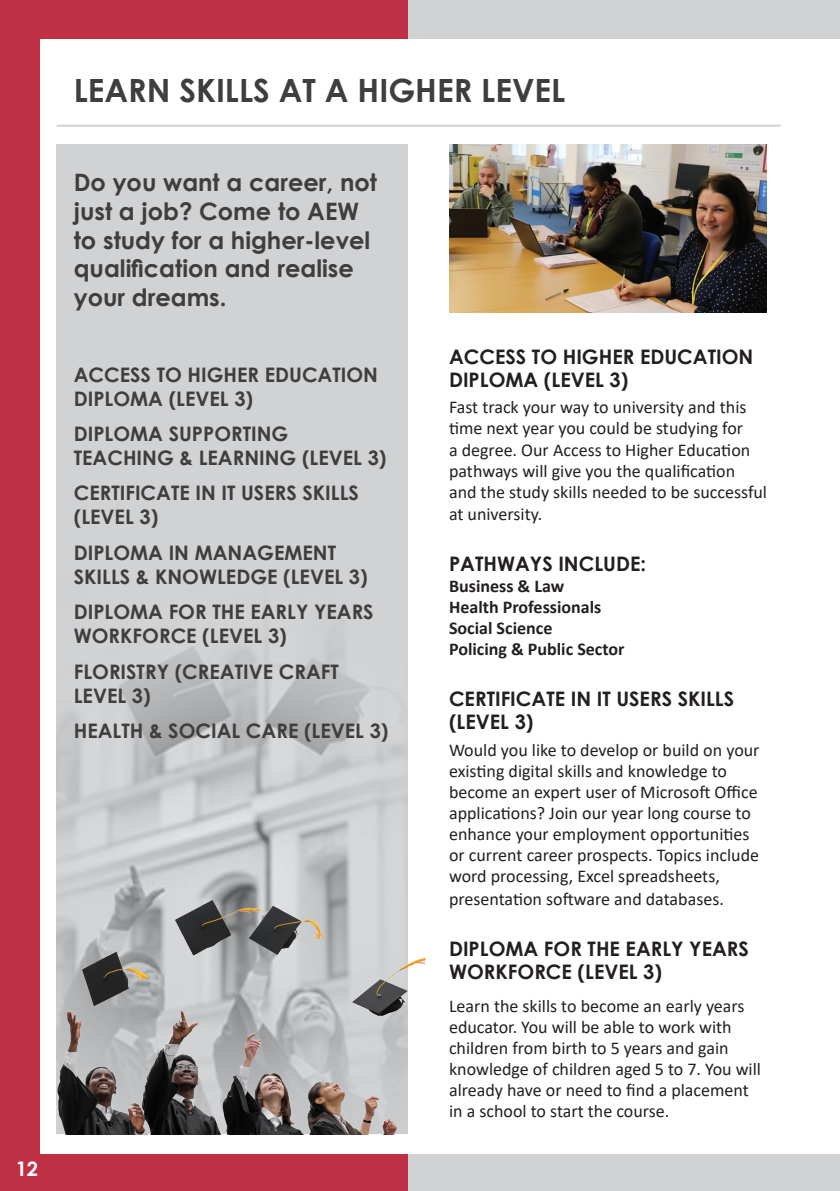
<style>
.page{position:relative;width:840px;height:1191px;background:#fff}
.page>*{position:absolute;margin:0;border:0;box-sizing:border-box;transform-origin:0 0}
.Main_Titles__Black{font:700 32px "Century Gothic";color:#3e3e3f}
.t1{font:700 24px/28.8px "Century Gothic";color:#3e3e3f}
.t2{font:700 20px/24px "Century Gothic";color:#3e3e3f}
.t3{font:700 20px/23px "Century Gothic";color:#231f20}
.t4{font:700 20px "Century Gothic";color:#fff}
.t5{font:18px/21px "Calibri";color:#231f20}
.t6{font:700 18px "Calibri";color:#231f20}
</style>
<div class="page">
<img style="left:0;top:0;width:839px;height:1191px">
<p class="t4" style="left:16px;top:1153px;width:24px">12</p>
<p class="Main_Titles__Black" style="left:74px;top:66px;width:492px">LEARN SKILLS AT A HIGHER LEVEL</p>
<p class="t1" style="left:74px;top:167px;width:304px">Do you want a career, not just a job? Come to AEW to study for a higher-level qualification and realise your dreams.</p>
<p class="t2" style="left:74px;top:361px;width:305px">ACCESS TO HIGHER EDUCATION<br>DIPLOMA (LEVEL 3)</p>
<p class="t2" style="left:74px;top:421px;width:314px">DIPLOMA SUPPORTING<br>TEACHING &amp; LEARNING (LEVEL 3)</p>
<p class="t2" style="left:74px;top:480px;width:286px">CERTIFICATE IN IT USERS SKILLS (LEVEL 3)</p>
<p class="t2" style="left:74px;top:539px;width:295px">DIPLOMA IN MANAGEMENT<br>SKILLS &amp; KNOWLEDGE (LEVEL 3)</p>
<p class="t2" style="left:74px;top:599px;width:301px">DIPLOMA FOR THE EARLY YEARS<br>WORKFORCE (LEVEL 3)</p>
<p class="t2" style="left:74px;top:658px;width:266px">FLORISTRY (CREATIVE CRAFT<br>LEVEL 3)</p>
<p class="t2" style="left:74px;top:717px;width:316px">HEALTH &amp; SOCIAL CARE (LEVEL 3)</p>
<p class="t3" style="left:449px;top:344px;width:305px">ACCESS TO HIGHER EDUCATION<br>DIPLOMA (LEVEL 3)</p>
<p class="t5" style="left:449px;top:396px;width:302px">Fast track your way to university and this time next year you could be studying for a degree. Our Access to Higher Education pathways will give you the qualification</p>
<p class="t5" style="left:449px;top:480px;width:319px;line-height:22px">and the study skills needed to be successful at university.</p>
<p class="t3" style="left:449px;top:551px;width:198px">PATHWAYS INCLUDE:</p>
<p class="t6" style="left:449px;top:573px;width:117px">Business &amp; Law</p>
<p class="t6" style="left:449px;top:594px;width:154px">Health Professionals</p>
<p class="t6" style="left:449px;top:615px;width:105px">Social Science</p>
<p class="t6" style="left:449px;top:636px;width:177px">Policing &amp; Public Sector</p>
<p class="t3" style="left:449px;top:686px;width:286px">CERTIFICATE IN IT USERS SKILLS (LEVEL 3)</p>
<p class="t5" style="left:449px;top:739px;width:312px">Would you like to develop or build on your existing digital skills and knowledge to become an expert user of Microsoft Office applications? Join our year long course to enhance your employment opportunities or current career prospects. Topics include word processing, Excel spreadsheets,</p>
<p class="t5" style="left:449px;top:888px;width:276px">presentation software and databases.</p>
<p class="t3" style="left:449px;top:936px;width:301px">DIPLOMA FOR THE EARLY YEARS<br>WORKFORCE (LEVEL 3)</p>
<p class="t5" style="left:449px;top:994px;width:313px">Learn the skills to become an early years educator. You will be able to work with children from birth to 5 years and gain knowledge of children aged 5 to 7. You will already have or need to find a placement</p>
<p class="t5" style="left:449px;top:1099px;width:222px">in a school to start the course.</p>
</div>
